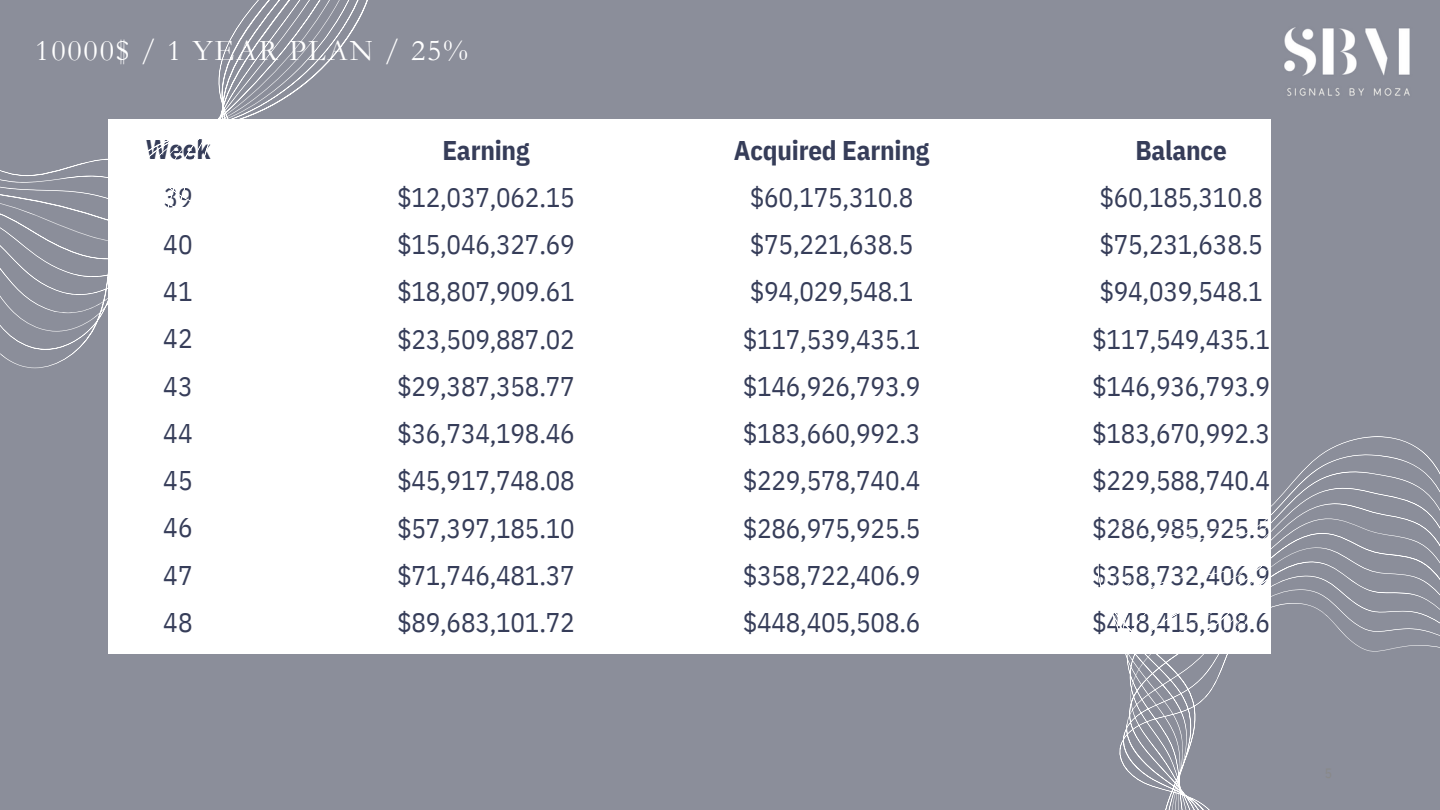
<style>
.page{position:relative;width:1440px;height:810px;background:#8b8e9a}
.page>*{position:absolute;margin:0;border:0;box-sizing:border-box;transform-origin:0 0}
.t1{font:30.45px "Garamond";letter-spacing:.06em;color:#fff}
.t2{font:27px "IBM Plex Sans Cond";letter-spacing:-.01em;color:#363d59}
.t3{font:700 27px/47.2px "IBM Plex Sans Cond";letter-spacing:-.01em;color:#363d59;text-align:center}
.s1{font-weight:400}
</style>
<div class="page">
<div style="left:108px;top:120px;width:1163px;height:534px;background:#fff"></div>
<svg style="left:1119px;top:436px;width:321px;height:374px"></svg>
<svg style="left:0;top:0;width:377px;height:368px"></svg>
<img style="left:1284px;top:27px;width:126px;height:69px">
<p class="t1" style="left:35px;top:33px;width:434px">10000$ / 1 YEAR PLAN / 25%</p>
<p class="t3" style="left:146px;top:126px;width:66px">Week</p>
<h1 class="t2" style="left:164px;top:179px;width:30px">39</h1>
<p class="t2" style="left:163px;top:226px;width:31px">40</p>
<p class="t2" style="left:163px;top:274px;width:31px">41</p>
<p class="t2" style="left:163px;top:321px;width:31px">42</p>
<p class="t2" style="left:163px;top:368px;width:31px">43</p>
<p class="t2" style="left:163px;top:415px;width:31px">44</p>
<p class="t2" style="left:163px;top:463px;width:31px">45</p>
<p class="t2" style="left:163px;top:510px;width:31px">46</p>
<p class="t2" style="left:163px;top:557px;width:31px">47</p>
<p class="t2" style="left:163px;top:604px;width:31px">48</p>
<p class="t3" style="left:442px;top:126px;width:89px">Earning</p>
<p class="t2" style="left:397px;top:179px;width:179px">$12,037,062.15</p>
<p class="t2" style="left:397px;top:227px;width:179px">$15,046,327.69</p>
<p class="t2" style="left:397px;top:274px;width:179px">$18,807,909.61</p>
<p class="t2" style="left:397px;top:321px;width:179px">$23,509,887.02</p>
<p class="t2" style="left:397px;top:368px;width:179px">$29,387,358.77</p>
<p class="t2" style="left:397px;top:416px;width:179px">$36,734,198.46</p>
<p class="t2" style="left:397px;top:463px;width:179px">$45,917,748.08</p>
<p class="t2" style="left:397px;top:510px;width:179px">$57,397,185.10</p>
<p class="t2" style="left:397px;top:557px;width:179px">$71,746,481.37</p>
<p class="t2" style="left:397px;top:605px;width:179px">$89,683,101.72</p>
<p class="t3" style="left:734px;top:126px;width:197px">Acquired Earning <span class="s1">$60,175,310.8</span></p>
<p class="t2" style="left:750px;top:226px;width:165px">$75,221,638.5</p>
<p class="t2" style="left:750px;top:274px;width:165px">$94,029,548.1</p>
<p class="t2" style="left:743px;top:321px;width:179px">$117,539,435.1</p>
<p class="t2" style="left:743px;top:368px;width:179px">$146,926,793.9</p>
<p class="t2" style="left:743px;top:415px;width:179px">$183,660,992.3</p>
<p class="t2" style="left:743px;top:463px;width:179px">$229,578,740.4</p>
<p class="t2" style="left:743px;top:510px;width:179px">$286,975,925.5</p>
<p class="t2" style="left:743px;top:557px;width:179px">$358,722,406.9</p>
<p class="t2" style="left:743px;top:604px;width:179px">$448,405,508.6</p>
<p class="t3" style="left:1135px;top:126px;width:93px">Balance</p>
<p class="t2" style="left:1099px;top:179px;width:165px">$60,185,310.8</p>
<p class="t2" style="left:1099px;top:226px;width:165px">$75,231,638.5</p>
<p class="t2" style="left:1099px;top:274px;width:165px">$94,039,548.1</p>
<p class="t2" style="left:1092px;top:321px;width:179px">$117,549,435.1</p>
<p class="t2" style="left:1092px;top:368px;width:179px">$146,936,793.9</p>
<p class="t2" style="left:1092px;top:415px;width:179px">$183,670,992.3</p>
<p class="t2" style="left:1092px;top:463px;width:179px">$229,588,740.4</p>
<p class="t2" style="left:1092px;top:510px;width:179px">$286,985,925.5</p>
<p class="t2" style="left:1092px;top:557px;width:179px">$358,732,406.9</p>
<p class="t2" style="left:1092px;top:604px;width:179px">$448,415,508.6</p>
</div>
